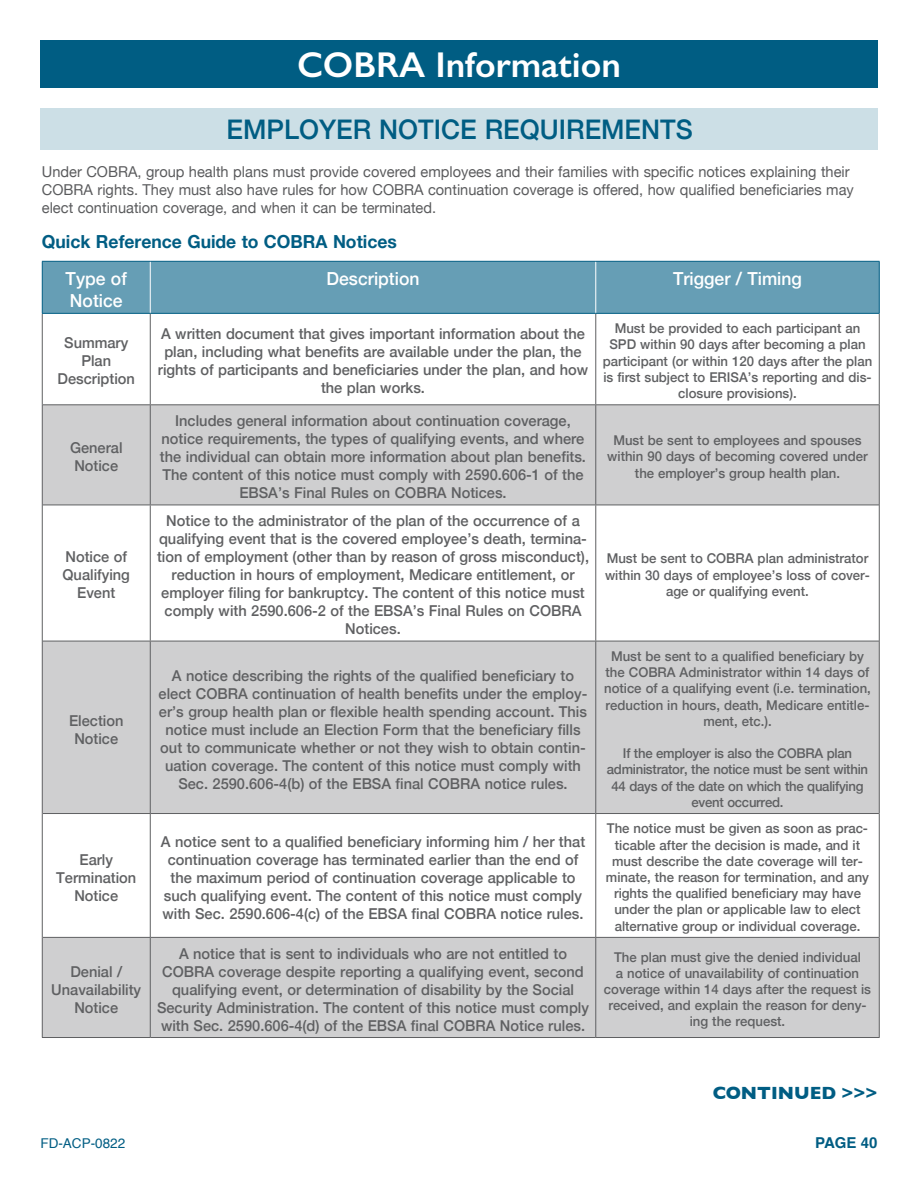
<style>
.page{position:relative;width:918px;height:1188px;background:#fff}
.page>*{position:absolute;margin:0;border:0;box-sizing:border-box;transform-origin:0 0}
.t1{font:600 36px "Gill Sans";color:#fff}
.t2{font:500 27px "Helvetica Neue";color:#005d83}
.t3{font:500 18px/22.5px "Helvetica Neue";color:#fff}
.t4{font:700 18px "Helvetica Neue";color:#005d83}
.t5{font:700 18px "Gill Sans";color:#005d83}
.t6{font:500 15px/18px "Helvetica Neue";color:#5f6062;text-align:center}
.t7{font:15px/18px "Helvetica Neue";color:#5a5b5d}
.t8{font:700 15px "Helvetica";color:#005d83}
.t9{font:500 13.5px/16.2px "Helvetica Neue";color:#5f6062;text-align:center}
.t10{font:500 13.5px/16.2px "Helvetica Neue";letter-spacing:-.02em;color:#5f6062;text-align:center}
.t11{font:13.5px "Helvetica";color:#005d83}
</style>
<div class="page">
<div style="left:41px;top:40px;width:837px;height:48px;background:#005d83"></div>
<div style="left:41px;top:108px;width:837px;height:41px;background:#ccdfe6"></div>
<div style="left:43px;top:262px;width:836px;height:51px;background:#669eb5"></div>
<svg style="left:43px;top:405px;width:836px;height:632px;fill:#cfcfd0"></svg>
<hr style="left:150px;top:262px;width:1px;height:51px;background:#fff">
<hr style="left:595px;top:262px;width:1px;height:51px;background:#fff">
<hr style="left:42px;top:405px;width:1px;height:100px;background:#5f6062">
<hr style="left:150px;top:405px;width:1px;height:100px;background:#5f6062">
<hr style="left:595px;top:405px;width:1px;height:100px;background:#5f6062">
<hr style="left:879px;top:405px;width:1px;height:100px;background:#5f6062">
<hr style="left:42px;top:314px;width:1px;height:91px;background:#5f6062">
<hr style="left:42px;top:505px;width:1px;height:136px;background:#5f6062">
<hr style="left:43px;top:505px;width:107px;height:1px;background:#5f6062">
<hr style="left:150px;top:314px;width:1px;height:90px;background:#5f6062">
<hr style="left:150px;top:505px;width:1px;height:136px;background:#5f6062">
<hr style="left:150px;top:505px;width:446px;height:1px;background:#5f6062">
<hr style="left:596px;top:505px;width:283px;height:1px;background:#5f6062">
<hr style="left:595px;top:314px;width:1px;height:90px;background:#5f6062">
<hr style="left:879px;top:314px;width:1px;height:91px;background:#5f6062">
<hr style="left:595px;top:505px;width:1px;height:136px;background:#5f6062">
<hr style="left:879px;top:505px;width:1px;height:136px;background:#5f6062">
<hr style="left:42px;top:641px;width:1px;height:173px;background:#5f6062">
<hr style="left:43px;top:404px;width:107px;height:1px;background:#5f6062">
<hr style="left:43px;top:641px;width:107px;height:1px;background:#5f6062">
<hr style="left:150px;top:641px;width:1px;height:172px;background:#5f6062">
<hr style="left:150px;top:404px;width:446px;height:1px;background:#5f6062">
<hr style="left:596px;top:404px;width:283px;height:1px;background:#5f6062">
<hr style="left:150px;top:641px;width:446px;height:1px;background:#5f6062">
<hr style="left:596px;top:641px;width:283px;height:1px;background:#5f6062">
<hr style="left:595px;top:641px;width:1px;height:172px;background:#5f6062">
<hr style="left:879px;top:641px;width:1px;height:173px;background:#5f6062">
<hr style="left:42px;top:814px;width:1px;height:123px;background:#5f6062">
<hr style="left:43px;top:813px;width:107px;height:1px;background:#5f6062">
<hr style="left:150px;top:814px;width:1px;height:123px;background:#5f6062">
<hr style="left:150px;top:813px;width:446px;height:1px;background:#5f6062">
<hr style="left:596px;top:813px;width:283px;height:1px;background:#5f6062">
<hr style="left:595px;top:814px;width:1px;height:123px;background:#5f6062">
<hr style="left:879px;top:814px;width:1px;height:123px;background:#5f6062">
<hr style="left:42px;top:937px;width:1px;height:100px;background:#5f6062">
<hr style="left:43px;top:937px;width:107px;height:1px;background:#5f6062">
<hr style="left:42px;top:1037px;width:108px;height:1px;background:#5f6062">
<hr style="left:150px;top:938px;width:1px;height:99px;background:#5f6062">
<hr style="left:150px;top:937px;width:446px;height:1px;background:#5f6062">
<hr style="left:596px;top:937px;width:283px;height:1px;background:#5f6062">
<hr style="left:595px;top:938px;width:1px;height:99px;background:#5f6062">
<hr style="left:879px;top:937px;width:1px;height:100px;background:#5f6062">
<hr style="left:150px;top:1037px;width:446px;height:1px;background:#5f6062">
<hr style="left:596px;top:1037px;width:284px;height:1px;background:#5f6062">
<hr style="left:42px;top:262px;width:1px;height:51px;background:#005d83">
<hr style="left:42px;top:261px;width:108px;height:1px;background:#005d83">
<hr style="left:42px;top:313px;width:108px;height:1px;background:#005d83">
<hr style="left:150px;top:261px;width:446px;height:1px;background:#005d83">
<hr style="left:150px;top:313px;width:446px;height:1px;background:#005d83">
<hr style="left:596px;top:261px;width:284px;height:1px;background:#005d83">
<hr style="left:879px;top:262px;width:1px;height:51px;background:#005d83">
<hr style="left:596px;top:313px;width:284px;height:1px;background:#005d83">
<h1 class="t1" style="left:297px;top:44px;width:325px">COBRA Information</h1>
<h2 class="t2" style="left:227px;top:119px;width:468px">EMPLOYER NOTICE REQUIREMENTS</h2>
<p class="t7" style="left:42px;top:164px;width:813px">Under COBRA, group health plans must provide covered employees and their families with specific notices explaining their<br>COBRA rights. They must also have rules for how COBRA continuation coverage is offered, how qualified beneficiaries may elect continuation coverage, and when it can be terminated.</p>
<p class="t4" style="left:42px;top:235px;width:357px">Quick Reference Guide to COBRA Notices</p>
<p class="t3" style="left:66px;top:269px;width:63px">Type of<br>Notice</p>
<p class="t3" style="left:327px;top:269px;width:94px">Description</p>
<p class="t3" style="left:673px;top:269px;width:130px">Trigger / Timing</p>
<p class="t6" style="left:58px;top:335px;width:79px">Summary<br>Plan<br>Description</p>
<p class="t6" style="left:158px;top:326px;width:432px">A written document that gives important information about the plan, including what benefits are available under the plan, the rights of participants and beneficiaries under the plan, and how the plan works.</p>
<p class="t9" style="left:603px;top:322px;width:271px">Must be provided to each participant an SPD within 90 days after becoming a plan participant (or within 120 days after the plan is first subject to ERISA’s reporting and dis&shy;closure provisions).</p>
<p class="t6" style="left:70px;top:440px;width:54px;text-align:left">General<br>Notice</p>
<p class="t6" style="left:63px;top:549px;width:69px">Notice of<br>Qualifying<br>Event</p>
<p class="t6" style="left:69px;top:713px;width:56px">Election<br>Notice</p>
<p class="t6" style="left:56px;top:852px;width:82px">Early<br>Termination<br>Notice</p>
<p class="t6" style="left:51px;top:964px;width:91px">Denial /<br>Unavailability<br>Notice</p>
<p class="t6" style="left:160px;top:413px;width:428px">Includes general information about continuation coverage, notice requirements, the types of qualifying events, and where the individual can obtain more information about plan benefits.<br>The content of this notice must comply with 2590.606-1 of the EBSA’s Final Rules on COBRA Notices.</p>
<p class="t6" style="left:157px;top:513px;width:434px">Notice to the administrator of the plan of the occurrence of a qualifying event that is the covered employee’s death, termina&shy;tion of employment (other than by reason of gross misconduct), reduction in hours of employment, Medicare entitlement, or employer filing for bankruptcy. The content of this notice must comply with 2590.606-2 of the EBSA’s Final Rules on COBRA Notices.</p>
<p class="t6" style="left:159px;top:668px;width:430px">A notice describing the rights of the qualified beneficiary to elect COBRA continuation of health benefits under the employ&shy;er’s group health plan or flexible health spending account. This notice must include an Election Form that the beneficiary fills out to communicate whether or not they wish to obtain contin&shy;uation coverage. The content of this notice must comply with Sec. 2590.606-4(b) of the EBSA final COBRA notice rules.</p>
<p class="t6" style="left:161px;top:834px;width:426px">A notice sent to a qualified beneficiary informing him / her that continuation coverage has terminated earlier than the end of the maximum period of continuation coverage applicable to such qualifying event. The content of this notice must comply with Sec. 2590.606-4(c) of the EBSA final COBRA notice rules.</p>
<p class="t9" style="left:607px;top:434px;width:262px">Must be sent to employees and spouses within 90 days of becoming covered under the employer’s group health plan.</p>
<p class="t9" style="left:605px;top:552px;width:266px">Must be sent to COBRA plan administrator within 30 days of employee’s loss of cover&shy;age or qualifying event.</p>
<p class="t9" style="left:604px;top:649px;width:268px">Must be sent to a qualified beneficiary by the COBRA Administrator within 14 days of notice of a qualifying event (i.e. termination, reduction in hours, death, Medicare entitle&shy;ment, etc.).</p>
<p class="t10" style="left:607px;top:747px;width:263px">If the employer is also the COBRA plan administrator, the notice must be sent within 44 days of the date on which the qualifying event occurred.</p>
<p class="t9" style="left:606px;top:822px;width:265px">The notice must be given as soon as prac&shy;ticable after the decision is made, and it must describe the date coverage will ter&shy;minate, the reason for termination, and any rights the qualified beneficiary may have under the plan or applicable law to elect alternative group or individual coverage.</p>
<p class="t6" style="left:157px;top:946px;width:434px">A notice that is sent to individuals who are not entitled to COBRA coverage despite reporting a qualifying event, second qualifying event, or determination of disability by the Social Security Administration. The content of this notice must comply with Sec. 2590.606-4(d) of the EBSA final COBRA Notice rules.</p>
<p class="t9" style="left:604px;top:950px;width:269px">The plan must give the denied individual<br>a notice of unavailability of continuation coverage within 14 days after the request is received, and explain the reason for deny&shy;ing the request.</p>
<p class="t5" style="left:713px;top:1082px;width:166px">CONTINUED &gt;&gt;&gt;</p>
<p class="t11" style="left:40px;top:1135px;width:86px">FD-ACP-0822</p>
<p class="t8" style="left:815px;top:1134px;width:64px">PAGE 40</p>
</div>
